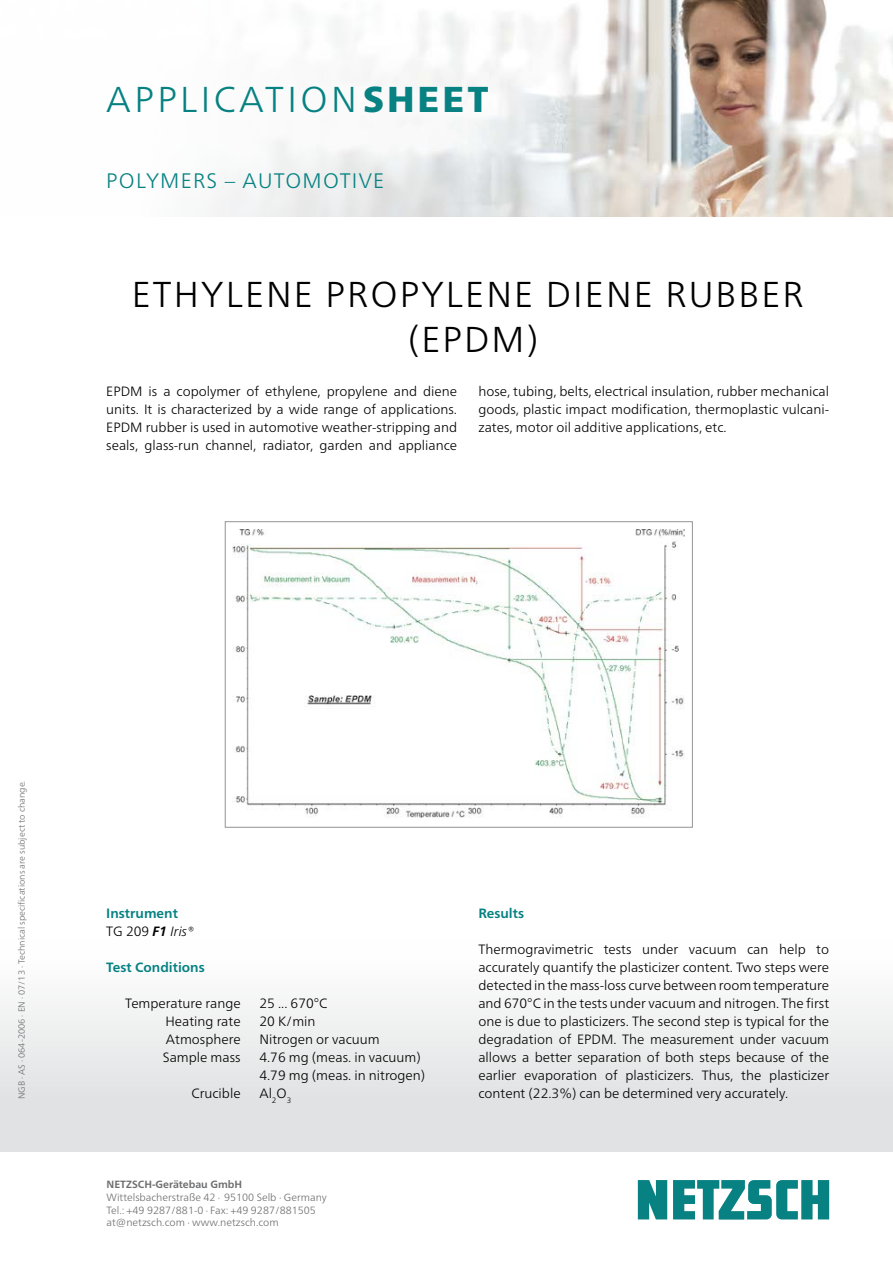
<style>
.page{position:relative;width:893px;height:1263px;background:#fff}
.page>*{position:absolute;margin:0;border:0;box-sizing:border-box;transform-origin:0 0}
.Sheet_Headline{font:300 36px/45px "Frutiger Neue LTW1 G";letter-spacing:.06em;color:#000;text-align:center}
.t1{font:300 36px "Frutiger Neue LTW1 G";letter-spacing:.095em;color:#078182}
.t2{font:300 21px "Frutiger Neue LTW1 G";letter-spacing:.06em;color:#078182}
.Sheet_Zwischenübersc{font:300 13.5px/18px "Frutiger Neue LTW1 G";color:#000;text-align:justify}
.Sheet_Zwischenübersc-2{font:700 13.5px "Frutiger Neue LTW1 G";color:#078182}
.t3{font:300 10.5px/12.8px "Frutiger Neue LTW1 G";color:#6d6e70}
.t4{font:700 10.5px "Frutiger Neue LTW1 G";color:#6d6e70}
.Sheet_Bildunterschri{font:300 9px "Frutiger Neue LTW1 G";color:#6d6e70}
.s1{font-weight:900}
.s2{font-weight:700;font-style:italic}
.s3{font-style:italic}
</style>
<div class="page">
<img style="left:210px;top:0;width:683px;height:216px">
<svg style="left:638px;top:1180px;width:191px;height:39px"></svg>
<img style="left:232px;top:530px;width:452px;height:287px">
<div style="left:225px;top:521px;width:468px;height:306px;border:1px solid #929496"></div>
<h1 class="t1" style="left:106px;top:78px;width:384px">APPLICATION<span class="s1">SHEET</span></h1>
<p class="t2" style="left:106px;top:168px;width:279px">POLYMERS – AUTOMOTIVE</p>
<p class="Sheet_Headline" style="left:132px;top:271px;width:673px">ETHYLENE PROPYLENE DIENE RUBBER (EPDM)</p>
<p class="Sheet_Zwischenübersc" style="left:106px;top:382px;width:352px">EPDM is a copolymer of ethylene, propylene and diene units. It is characterized by a wide range of applications.<br>EPDM rubber is used in automotive weather-stripping and seals, glass-run channel, radiator, garden and appliance</p>
<p class="Sheet_Zwischenübersc" style="left:478px;top:382px;width:352px">hose, tubing, belts, electrical insulation, rubber mechanical goods, plastic impact modification, thermoplastic vulcani&shy;zates, motor oil additive applications, etc.</p>
<p class="Sheet_Bildunterschri" style="left:16px;top:1099px;width:320px;rotate:-90deg">NGB ∙ AS ∙ 064-2006 ∙ EN ∙ 07/13 ∙ Technical specifications are subject to change.</p>
<p class="Sheet_Zwischenübersc-2" style="left:106px;top:905px;width:73px">Instrument</p>
<p class="Sheet_Zwischenübersc" style="left:106px;top:922px;width:89px">TG 209 <span class="s2">F1</span> <span class="s3">Iris®</span></p>
<p class="Sheet_Zwischenübersc-2" style="left:106px;top:959px;width:100px">Test Conditions</p>
<p class="Sheet_Zwischenübersc" style="left:125px;top:994px;width:117px">Temperature range</p>
<p class="Sheet_Zwischenübersc" style="left:165px;top:1012px;width:77px">Heating rate</p>
<p class="Sheet_Zwischenübersc" style="left:166px;top:1030px;width:76px">Atmosphere</p>
<p class="Sheet_Zwischenübersc" style="left:163px;top:1048px;width:79px">Sample mass</p>
<p class="Sheet_Zwischenübersc" style="left:191px;top:1084px;width:51px">Crucible</p>
<p class="Sheet_Zwischenübersc" style="left:259px;top:994px;width:70px">25 ... 670°C</p>
<p class="Sheet_Zwischenübersc" style="left:259px;top:1012px;width:58px">20 K/min</p>
<p class="Sheet_Zwischenübersc" style="left:259px;top:1030px;width:163px">Nitrogen or vacuum<br>4.76 mg (meas. in vacuum)</p>
<p class="Sheet_Zwischenübersc" style="left:259px;top:1066px;width:167px">4.79 mg (meas. in nitrogen)</p>
<p class="Sheet_Zwischenübersc" style="left:259px;top:1084px;width:33px">Al<sub>2</sub>O<sub>3</sub></p>
<p class="t4" style="left:107px;top:1178px;width:137px">NETZSCH-Gerätebau GmbH</p>
<p class="t3" style="left:107px;top:1191px;width:222px">Wittelsbacherstraße 42 ∙ 95100 Selb ∙ Germany<br>Tel.: +49 9287/881-0 ∙ Fax: +49 9287/881505 at@netzsch.com ∙ www.netzsch.com</p>
<p class="Sheet_Zwischenübersc-2" style="left:478px;top:905px;width:47px">Results</p>
<p class="Sheet_Zwischenübersc" style="left:478px;top:940px;width:352px">Thermogravimetric tests under vacuum can help to accurately quantify the plasticizer content. Two steps were detected in the mass-loss curve between room temperature and 670°C in the tests under vacuum and nitrogen. The first one is due to plasticizers. The second step is typical for the degradation of EPDM. The measurement under vacuum allows a better separation of both steps because of the earlier evaporation of plasticizers. Thus, the plasticizer content (22.3%) can be determined very accurately.</p>
</div>
